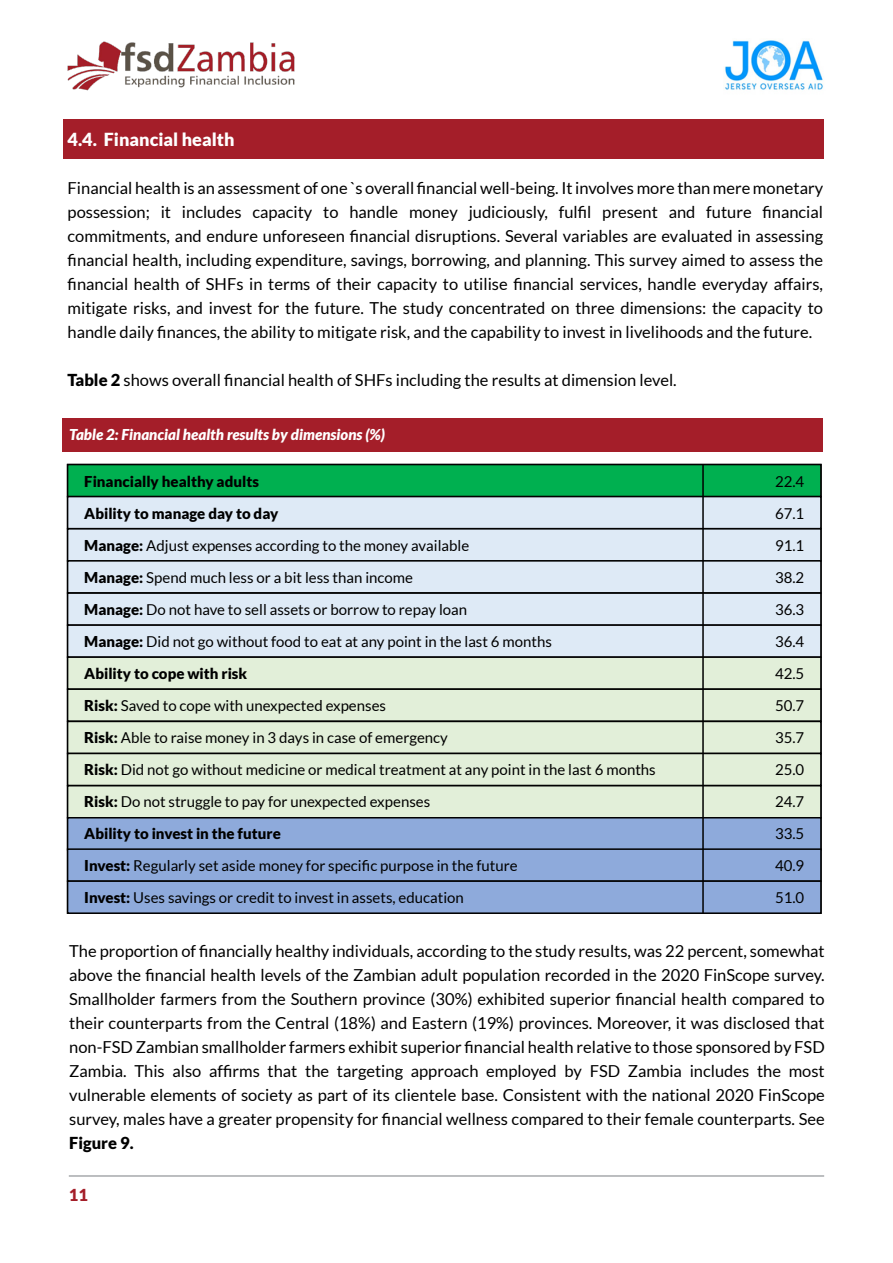
<style>
.page{position:relative;width:893px;height:1263px;background:#fff}
.page>*{position:absolute;margin:0;border:0;box-sizing:border-box;transform-origin:0 0}
.t1{font:900 18px "Lato";color:#fff}
.t2{font:16.5px/24px "Lato";color:#000;text-align:justify}
.t3{font:900 16.5px "Lato";color:#000}
.t4{font:900 16.5px "Lato";color:#a41e29}
.t5{font:15px/32px "Lato";color:#000}
.t6{font:italic 900 15px "Lato";color:#fff}
.s1{font-weight:900}
</style>
<div class="page">
<hr style="left:69px;top:1175px;width:755px;height:2px;background:#a7a9ac">
<div style="left:63px;top:418px;width:760px;height:33px;background:#a41e29"></div>
<img style="left:67px;top:41px;width:228px;height:50px">
<img style="left:725px;top:40px;width:98px;height:50px">
<div style="left:63px;top:119px;width:760px;height:39px;background:#a41e29"></div>
<div style="left:67px;top:464px;width:755px;height:33px;background:#00b050;border:2px solid #000"></div>
<div style="left:67px;top:496px;width:755px;height:33px;background:#deeaf6;border:2px solid #000"></div>
<div style="left:67px;top:528px;width:755px;height:34px;background:#deeaf6;border:2px solid #000"></div>
<div style="left:67px;top:560px;width:755px;height:34px;background:#deeaf6;border:2px solid #000"></div>
<div style="left:67px;top:592px;width:755px;height:34px;background:#deeaf6;border:2px solid #000"></div>
<div style="left:67px;top:624px;width:755px;height:34px;background:#deeaf6;border:2px solid #000"></div>
<div style="left:67px;top:656px;width:755px;height:34px;background:#e2efd9;border:2px solid #000"></div>
<div style="left:67px;top:688px;width:755px;height:34px;background:#e2efd9;border:2px solid #000"></div>
<div style="left:67px;top:721px;width:755px;height:33px;background:#e2efd9;border:2px solid #000"></div>
<div style="left:67px;top:753px;width:755px;height:33px;background:#e2efd9;border:2px solid #000"></div>
<div style="left:67px;top:785px;width:755px;height:33px;background:#e2efd9;border:2px solid #000"></div>
<div style="left:67px;top:817px;width:755px;height:33px;background:#8eaadb;border:2px solid #000"></div>
<div style="left:67px;top:848px;width:755px;height:34px;background:#8eaadb;border:2px solid #000"></div>
<div style="left:67px;top:880px;width:755px;height:34px;background:#8eaadb;border:2px solid #000"></div>
<hr style="left:702px;top:465px;width:2px;height:448px;background:#000">
<p class="t1" style="left:68px;top:129px;width:168px">4.4. Financial health</p>
<p class="t2" style="left:68px;top:176px;width:757px">Financial health is an assessment of one `s overall financial well-being. It involves more than mere monetary possession; it includes capacity to handle money judiciously, fulfil present and future financial commitments, and endure unforeseen financial disruptions. Several variables are evaluated in assessing financial health, including expenditure, savings, borrowing, and planning. This survey aimed to assess the financial health of SHFs in terms of their capacity to utilise financial services, handle everyday affairs, mitigate risks, and invest for the future. The study concentrated on three dimensions: the capacity to handle daily finances, the ability to mitigate risk, and the capability to invest in livelihoods and the future.</p>
<p class="t2" style="left:68px;top:368px;width:611px"><span class="s1">Table 2</span> shows overall financial health of SHFs including the results at dimension level.</p>
<p class="t6" style="left:69px;top:426px;width:317px">Table 2: Financial health results by dimensions (%)</p>
<p class="t5" style="left:84px;top:466px;width:573px"><span class="s1">Financially healthy adults<br>Ability to manage day to day<br>Manage:</span> Adjust expenses according to the money available<br><span class="s1">Manage:</span> Spend much less or a bit less than income<br><span class="s1">Manage:</span> Do not have to sell assets or borrow to repay loan<br><span class="s1">Manage:</span> Did not go without food to eat at any point in the last 6 months<br><span class="s1">Ability to cope with risk<br>Risk:</span> Saved to cope with unexpected expenses<br><span class="s1">Risk:</span> Able to raise money in 3 days in case of emergency<br><span class="s1">Risk:</span> Did not go without medicine or medical treatment at any point in the last 6 months <span class="s1">Risk:</span> Do not struggle to pay for unexpected expenses<br><span class="s1">Ability to invest in the future<br>Invest:</span> Regularly set aside money for specific purpose in the future<br><span class="s1">Invest:</span> Uses savings or credit to invest in assets, education</p>
<p class="t5" style="left:775px;top:466px;width:31px;text-align:justify">22.4<br>67.1<br>91.1<br>38.2<br>36.3<br>36.4<br>42.5<br>50.7<br>35.7<br>25.0<br>24.7<br>33.5<br>40.9<br>51.0</p>
<p class="t2" style="left:69px;top:939px;width:757px">The proportion of financially healthy individuals, according to the study results, was 22 percent, somewhat above the financial health levels of the Zambian adult population recorded in the 2020 FinScope survey.<br>Smallholder farmers from the Southern province (30%) exhibited superior financial health compared to their counterparts from the Central (18%) and Eastern (19%) provinces. Moreover, it was disclosed that non-FSD Zambian smallholder farmers exhibit superior financial health relative to those sponsored by FSD Zambia. This also affirms that the targeting approach employed by FSD Zambia includes the most vulnerable elements of society as part of its clientele base. Consistent with the national 2020 FinScope survey, males have a greater propensity for financial wellness compared to their female counterparts. See</p>
<p class="t3" style="left:69px;top:1134px;width:66px">Figure 9.</p>
<p class="t4" style="left:69px;top:1185px;width:21px">11</p>
</div>
